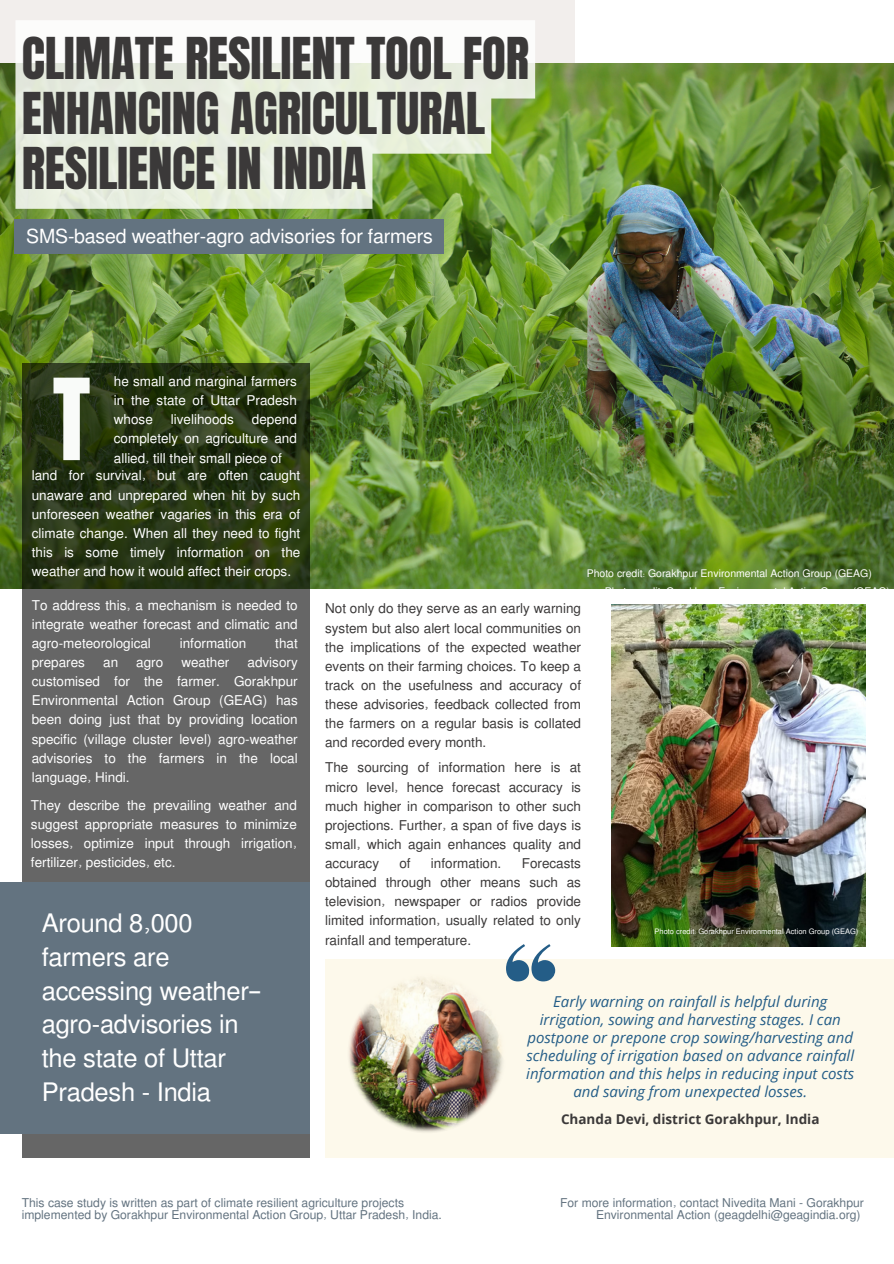
<style>
.page{position:relative;width:894px;height:1264px;background:#fff}
.page>*{position:absolute;margin:0;border:0;box-sizing:border-box;transform-origin:0 0}
.t1{font:96px "Anton";color:#f9fbf9}
.t2{font:49.05px/55.2px "Anton";letter-spacing:-.005em;color:#3b3939}
.t3{font:25.5px/33.8px "Mukti";letter-spacing:-.01em;color:#fff}
.t4{font:19.5px "Mukti";letter-spacing:-.01em;color:#fff}
.t5{font:italic 15px/18px "Open Sans";color:#245d87;text-align:center}
.t6{font:13.5px/19.2px "Mukti";color:#fff;text-align:justify}
.t7{font:13.5px/19.2px "Mukti";color:#3b3939;text-align:justify}
.t8{font:700 13.5px "Open Sans";color:#3b3939}
.t9{font:12.15px/11.1px "Mukti";color:#637380;text-align:right}
.t10{font:10.5px "Mukti";color:#fff}
.t11{font:7.5px "Mukti";color:#fff}
.s1{font-family:"Noto Sans Gurmukhi"}
</style>
<div class="page">
<div style="left:0;top:0;width:574px;height:320px;background:#f2eeec"></div>
<img style="left:0;top:64px;width:893px;height:524px">
<svg style="left:22px;top:363px;width:287px;height:794px;background:#4b5143"></svg>
<div style="left:325px;top:959px;width:568px;height:198px;background:#fdf9eb"></div>
<img style="left:346px;top:973px;width:161px;height:160px;border-radius:50%">
<svg style="left:506px;top:944px;width:49px;height:37px"></svg>
<div style="left:14px;top:219px;width:430px;height:35px;background:#637380"></div>
<svg style="left:15px;top:20px;width:520px;height:189px;fill:#e8eee0"></svg>
<div style="left:0;top:882px;width:309px;height:251px;background:#637380"></div>
<img style="left:611px;top:604px;width:254px;height:342px">
<p class="t2" style="left:22px;top:31px;width:508px">CLIMATE RESILIENT TOOL FOR<br>ENHANCING AGRICULTURAL<br>RESILIENCE IN INDIA</p>
<p class="t4" style="left:26px;top:222px;width:408px">SMS-based weather-agro advisories for farmers</p>
<p class="t6" style="left:114px;top:371px;width:184px">he small and marginal farmers in the state of Uttar Pradesh whose</p>
<p class="t1" style="left:53px;top:351px;width:40px">T</p>
<p class="t6" style="left:32px;top:465px;width:270px">land for survival, but are often caught unaware and unprepared when hit by such unforeseen weather vagaries in this era of climate change. When all they need to fight this is some timely information on the weather and how it would affect their crops.</p>
<p class="t6" style="left:114px;top:409px;width:184px;text-indent:138px">depend completely on agriculture and allied, till their small piece of</p>
<p class="t6" style="left:171px;top:409px;width:64px">livelihoods</p>
<p class="t10" style="left:586px;top:566px;width:287px">Photo credit: Gorakhpur Environmental Action Group (GEAG)</p>
<p class="t6" style="left:32px;top:594px;width:267px">To address this, a mechanism is needed to integrate weather forecast and climatic and agro-meteorological</p>
<p class="t6" style="left:180px;top:633px;width:68px">information</p>
<p class="t6" style="left:275px;top:633px;width:24px">that</p>
<p class="t6" style="left:32px;top:652px;width:267px;text-indent:216px">advisory customised for the farmer. Gorakhpur Environmental Action Group (GEAG) has been doing just that by providing location specific (village cluster level) agro-weather advisories to the farmers in the local language, Hindi.</p>
<p class="t6" style="left:32px;top:652px;width:55px">prepares</p>
<p class="t6" style="left:103px;top:652px;width:16px">an</p>
<p class="t6" style="left:136px;top:652px;width:28px">agro</p>
<p class="t6" style="left:181px;top:652px;width:49px">weather</p>
<p class="t6" style="left:31px;top:794px;width:267px">They describe the prevailing weather and suggest appropriate measures to minimize losses, optimize input through irrigation, fertilizer, pesticides, etc.</p>
<p class="t3" style="left:42px;top:905px;width:221px">Around 8,000 farmers are accessing weather<span class="s1">– </span>agro-advisories in the state of Uttar<br>Pradesh - India</p>
<p class="t7" style="left:325px;top:598px;width:257px">Not only do they serve as an early warning system but also alert local communities on the implications of the expected weather events on their farming choices. To keep a track on the usefulness and accuracy of these advisories, feedback collected from the farmers on a regular basis is collated and recorded every month.</p>
<p class="t7" style="left:325px;top:757px;width:257px">The sourcing of information here is at micro level, hence forecast accuracy is much higher in comparison to other such projections. Further, a span of five days is small, which again enhances quality and accuracy</p>
<p class="t7" style="left:399px;top:853px;width:13px">of</p>
<p class="t7" style="left:431px;top:853px;width:72px">information.</p>
<p class="t7" style="left:325px;top:853px;width:257px;text-indent:197px">Forecasts obtained through other means such as television, newspaper or radios provide limited information, usually related to only rainfall and temperature.</p>
<p class="t11" style="left:654px;top:926px;width:205px">Photo credit: Gorakhpur Environmental Action Group (GEAG)</p>
<p class="t5" style="left:526px;top:991px;width:329px">Early warning on rainfall is helpful during irrigation, sowing and harvesting stages. I can postpone or prepone crop sowing/harvesting and scheduling of irrigation based on advance rainfall information and this helps in reducing input costs and saving from unexpected losses.</p>
<p class="t8" style="left:561px;top:1109px;width:260px">Chanda Devi, district Gorakhpur, India</p>
<p class="t9" style="left:22px;top:1196px;width:421px;text-align:left">This case study is written as part of climate resilient agriculture projects implemented by Gorakhpur Environmental Action Group, Uttar Pradesh, India.</p>
<p class="t9" style="left:560px;top:1196px;width:305px">For more information, contact Nivedita Mani - Gorakhpur<br>Environmental Action (geagdelhi@geagindia.org)</p>
</div>
